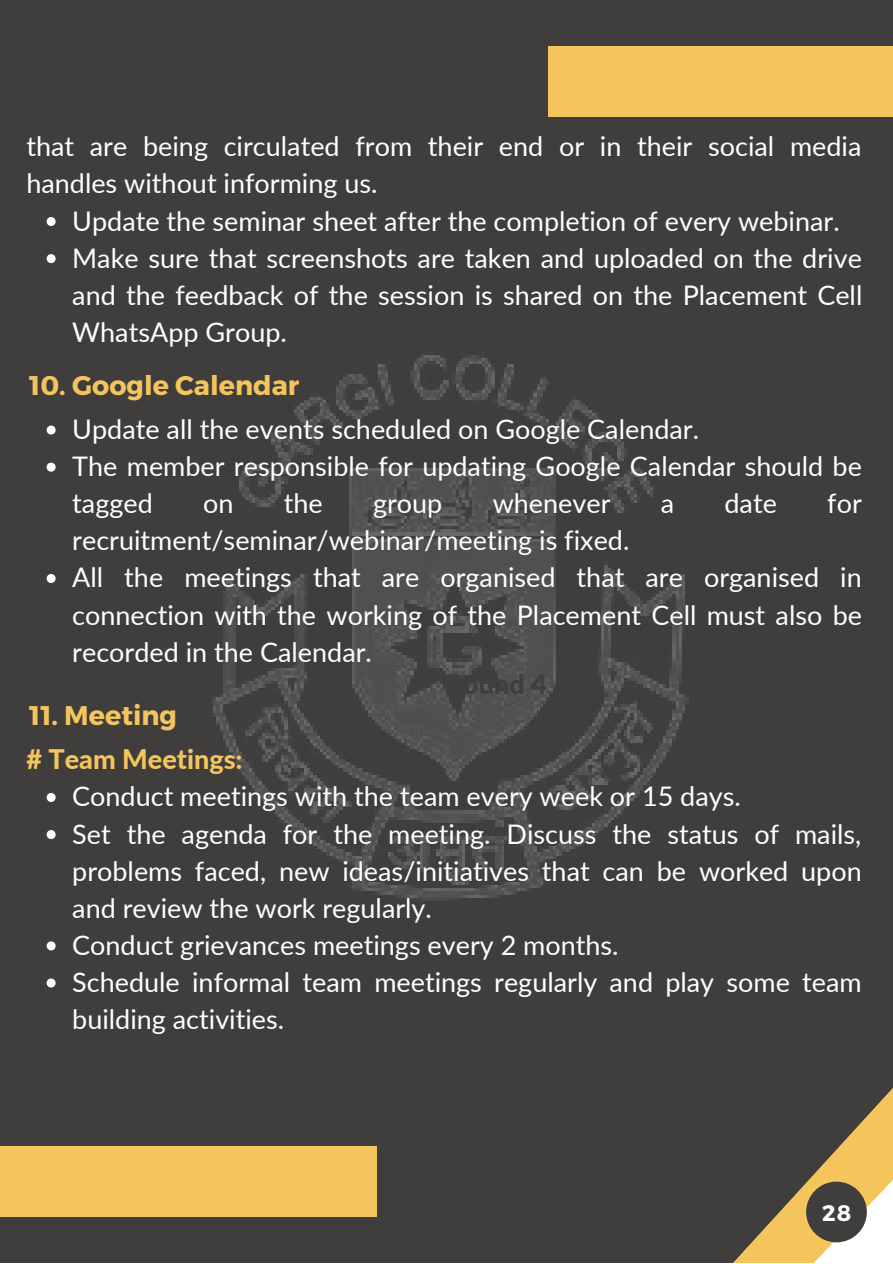
<style>
.page{position:relative;width:893px;height:1264px;background:#fff}
.page>*{position:absolute;margin:0;border:0;box-sizing:border-box;transform-origin:0 0}
.t1{font:27px/37px "Lato";color:#fff}
.t2{font:700 27px "Montserrat";color:#f4c55d}
.t3{font:800 27px "Lato";color:#f4c55d}
.t4{font:800 27px "Lato";color:#403d3d}
.t5{font:700 22.5px "Montserrat";color:#fff}
</style>
<div class="page">
<div style="left:0;top:0;width:892px;height:1262px;background:#403d3d"></div>
<div style="left:548px;top:46px;width:344px;height:71px;background:#f4c55d"></div>
<div style="left:0;top:1146px;width:377px;height:71px;background:#f4c55d"></div>
<svg style="left:734px;top:1204px;width:53px;height:58px"></svg>
<svg style="left:787px;top:1089px;width:105px;height:173px"></svg>
<img style="left:213px;top:355px;width:476px;height:546px">
<svg style="left:47px;top:217px;width:9px;height:9px"></svg>
<svg style="left:47px;top:254px;width:9px;height:9px"></svg>
<svg style="left:47px;top:425px;width:9px;height:9px"></svg>
<svg style="left:47px;top:462px;width:9px;height:9px"></svg>
<svg style="left:47px;top:574px;width:9px;height:9px"></svg>
<svg style="left:47px;top:793px;width:9px;height:9px"></svg>
<svg style="left:47px;top:830px;width:9px;height:9px"></svg>
<svg style="left:47px;top:941px;width:9px;height:9px"></svg>
<svg style="left:47px;top:978px;width:9px;height:9px"></svg>
<div style="left:806px;top:1181px;width:60px;height:61px;background:#403d3d;border-radius:50%"></div>
<p class="t1" style="left:26px;top:127px;width:836px">that are being circulated from their end or in their social media handles without informing us.</p>
<p class="t1" style="left:72px;top:201px;width:791px">Update the seminar sheet after the completion of every webinar.<br>Make sure that screenshots are taken and uploaded on the drive and the feedback of the session is shared on the Placement Cell WhatsApp Group.</p>
<p class="t2" style="left:29px;top:368px;width:272px">10. Google Calendar</p>
<p class="t1" style="left:72px;top:410px;width:791px">Update all the events scheduled on Google Calendar.<br>The member responsible for updating Google Calendar should be tagged</p>
<p class="t1" style="left:203px;top:484px;width:32px">on</p>
<p class="t1" style="left:284px;top:484px;width:40px">the</p>
<p class="t1" style="left:373px;top:484px;width:71px">group</p>
<p class="t1" style="left:492px;top:484px;width:119px">whenever</p>
<p class="t1" style="left:660px;top:484px;width:15px">a</p>
<p class="t1" style="left:724px;top:484px;width:54px">date</p>
<p class="t1" style="left:827px;top:484px;width:36px">for</p>
<p class="t1" style="left:72px;top:521px;width:791px">recruitment/seminar/webinar/meeting is fixed.<br>All the meetings that are organised that are organised in connection with the working of the Placement Cell must also be recorded in the Calendar.</p>
<p class="t2" style="left:29px;top:698px;width:149px">11. Meeting</p>
<p class="t3" style="left:26px;top:742px;width:218px"># Team Meetings:</p>
<p class="t4" style="left:445px;top:667px;width:103px">Round 4</p>
<p class="t1" style="left:72px;top:777px;width:791px">Conduct meetings with the team every week or 15 days.<br>Set the agenda for the meeting. Discuss the status of mails, problems faced, new ideas/initiatives that can be worked upon and review the work regularly.<br>Conduct grievances meetings every 2 months.<br>Schedule informal team meetings regularly and play some team building activities.</p>
<p class="t5" style="left:822px;top:1198px;width:31px">28</p>
</div>
